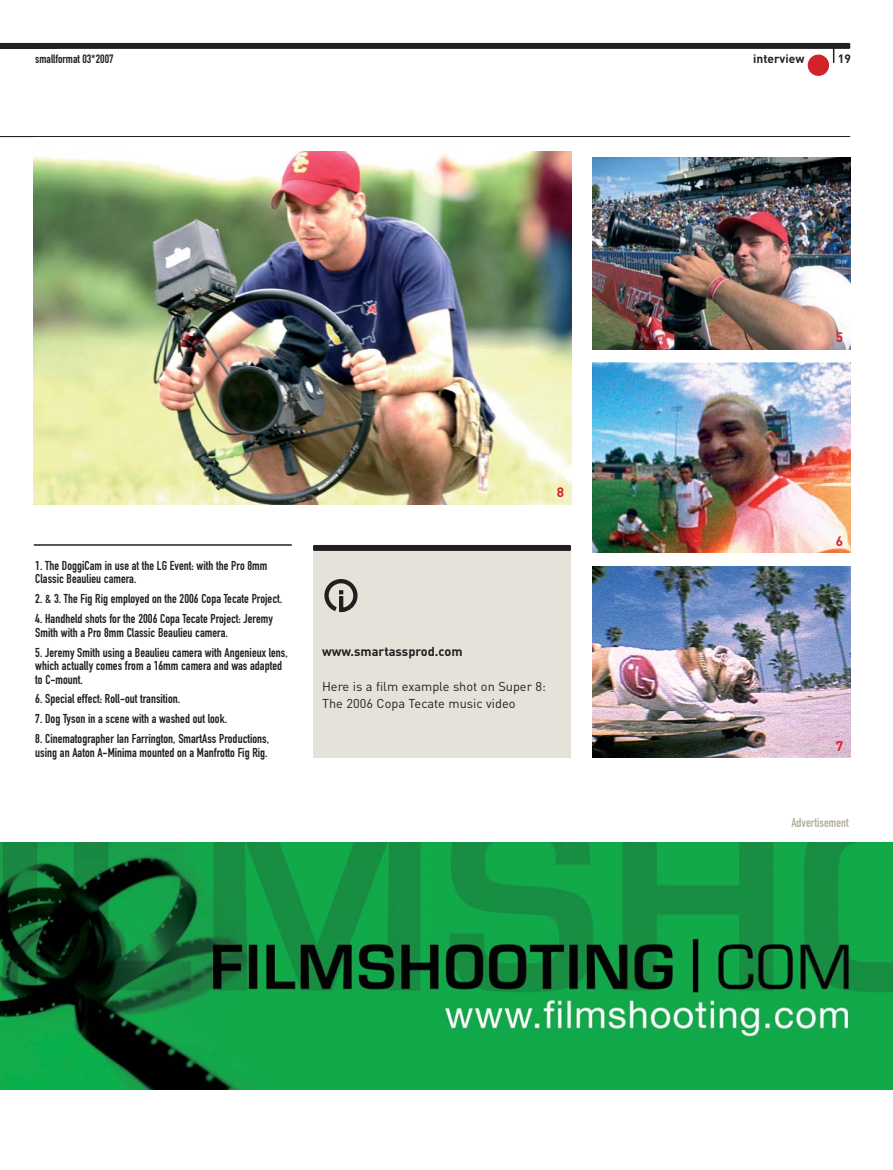
<style>
.page{position:relative;width:893px;height:1170px;background:#fff}
.page>*{position:absolute;margin:0;border:0;box-sizing:border-box;transform-origin:0 0}
.t1{font:700 13.5px "DIN";color:#da2028}
.t2{font:12.75px/13.5px "DIN Engschrift";letter-spacing:.005em;color:#231f20}
.t3{font:12.75px/17.2px "DIN";color:#231f20}
.t4{font:700 12.75px "DIN";color:#231f20}
.t5{font:12.75px "DIN Engschrift";letter-spacing:.005em;color:#b6b19b}
.t6{font:12px "DIN Engschrift";color:#231f20}
.t7{font:700 12px "DIN";color:#231f20}
</style>
<div class="page">
<svg style="left:833px;top:49px;width:1px;height:14px"></svg>
<div style="left:34px;top:43px;width:816px;height:6px;background:#231f20"></div>
<hr style="left:0;top:136px;width:850px;height:1px;background:#231f20">
<svg style="left:808px;top:55px;width:21px;height:21px"></svg>
<div style="left:808px;top:55px;width:21px;height:21px;background:#d2232a;border-radius:50%"></div>
<svg style="left:0;top:43px;width:34px;height:6px"></svg>
<img style="left:592px;top:158px;width:258px;height:191px">
<img style="left:592px;top:362px;width:258px;height:191px">
<img style="left:592px;top:566px;width:258px;height:191px">
<img style="left:34px;top:151px;width:538px;height:353px">
<div style="left:313px;top:545px;width:258px;height:212px;background:#e5e2da"></div>
<div style="left:313px;top:545px;width:258px;height:6px;background:#231f20"></div>
<svg style="left:324px;top:579px;width:34px;height:33px"></svg>
<img style="left:0;top:842px;width:893px;height:247px">
<hr style="left:34px;top:544px;width:258px;height:1px;background:#231f20">
<p class="t6" style="left:35px;top:54px;width:80px">smallformat 03*2007</p>
<p class="t7" style="left:753px;top:54px;width:53px">interview</p>
<p class="t7" style="left:838px;top:54px;width:15px">19</p>
<p class="t2" style="left:35px;top:559px;width:234px">1. The DoggiCam in use at the LG Event: with the Pro 8mm<br>Classic Beaulieu camera.</p>
<p class="t2" style="left:35px;top:593px;width:248px">2. &amp; 3. The Fig Rig employed on the 2006 Copa Tecate Project.</p>
<p class="t2" style="left:35px;top:613px;width:239px">4. Handheld shots for the 2006 Copa Tecate Project: Jeremy<br>Smith with a Pro 8mm Classic Beaulieu camera.</p>
<p class="t2" style="left:35px;top:646px;width:254px">5. Jeremy Smith using a Beaulieu camera with Angenieux lens, which actually comes from a 16mm camera and was adapted to C-mount.</p>
<p class="t2" style="left:35px;top:693px;width:146px">6. Special effect: Roll-out transition.</p>
<p class="t2" style="left:35px;top:713px;width:193px">7. Dog Tyson in a scene with a washed out look.</p>
<p class="t2" style="left:35px;top:733px;width:235px">8. Cinematographer Ian Farrington, SmartAss Productions, using an Aaton A-Minima mounted on a Manfrotto Fig Rig.</p>
<p class="t1" style="left:557px;top:487px;width:9px">8</p>
<p class="t4" style="left:322px;top:647px;width:142px">www.smartassprod.com</p>
<p class="t3" style="left:322px;top:679px;width:225px">Here is a film example shot on Super 8:<br>The 2006 Copa Tecate music video</p>
<p class="t1" style="left:836px;top:332px;width:9px">5</p>
<p class="t1" style="left:836px;top:536px;width:9px">6</p>
<p class="t1" style="left:836px;top:741px;width:9px">7</p>
<p class="t5" style="left:791px;top:817px;width:59px">Advertisement</p>
</div>
